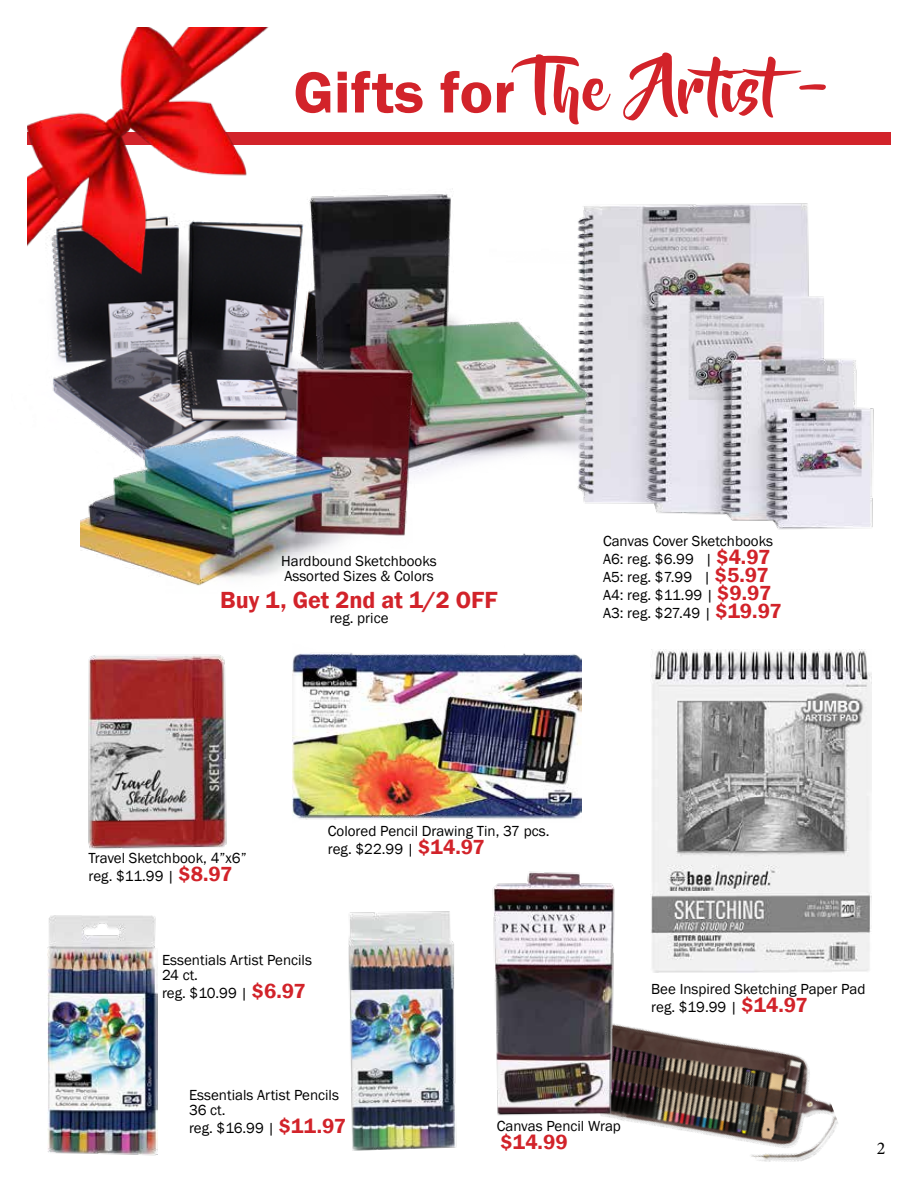
<style>
.page{position:relative;width:918px;height:1188px;background:#fff}
.page>*{position:absolute;margin:0;border:0;box-sizing:border-box;transform-origin:0 0}
.t1{font:60px "Beyond The Mountains";color:#d2232a;scale:1.05 1}
.t2{font:600 24px "Franklin Gothic";color:#d2232a}
.t3{font:600 21px "Franklin Gothic";color:#d2232a}
.t4{font:18px "Minion Pro";color:#000}
.t5{font:15px/18px "Franklin Gothic";color:#000}
.s1{font-family:"Franklin Gothic";font-weight:600}
.s2{font-weight:600;font-size:21px;color:#d2232a}
</style>
<div class="page">
<div style="left:27px;top:132px;width:864px;height:13px;background:#d2232a"></div>
<img style="left:650px;top:649px;width:221px;height:323px">
<img style="left:577px;top:203px;width:297px;height:327px">
<img style="left:48px;top:915px;width:110px;height:241px">
<img style="left:627px;top:944px;width:220px;height:218px">
<img style="left:348px;top:911px;width:109px;height:240px">
<img style="left:292px;top:653px;width:290px;height:167px">
<img style="left:492px;top:871px;width:135px;height:250px">
<img style="left:88px;top:654px;width:139px;height:196px">
<img style="left:53px;top:292px;width:248px;height:121px">
<img style="left:301px;top:194px;width:298px;height:290px">
<img style="left:81px;top:362px;width:350px;height:224px">
<img style="left:27px;top:27px;width:365px;height:265px">
<h1 class="t1" style="left:293px;top:57px;width:515px"><span class="s1">Gifts for</span> The Artist-</h1>
<p class="t5" style="left:281px;top:553px;width:157px;line-height:15px">Hardbound Sketchbooks<br>Assorted Sizes &amp; Colors</p>
<h2 class="t2" style="left:220px;top:585px;width:279px">Buy 1, Get 2nd at 1/2 OFF</h2>
<p class="t5" style="left:330px;top:609px;width:60px">reg. price</p>
<p class="t5" style="left:603px;top:532px;width:180px">Canvas Cover Sketchbooks<br>A6: reg. $6.99 | <span class="s2">$4.97<br></span>A5: reg. $7.99 | <span class="s2">$5.97<br></span>A4: reg. $11.99 | <span class="s2">$9.97<br></span>A3: reg. $27.49 | <span class="s2">$19.97</span></p>
<p class="t5" style="left:89px;top:849px;width:160px">Travel Sketchbook, 4”x6” reg. $11.99 | <span class="s2">$8.97</span></p>
<p class="t5" style="left:328px;top:822px;width:223px">Colored Pencil Drawing Tin, 37 pcs. reg. $22.99 | <span class="s2">$14.97</span></p>
<p class="t5" style="left:162px;top:953px;width:152px;line-height:15px">Essentials Artist Pencils<br>24 ct.</p>
<p class="t5" style="left:162px;top:985px;width:145px">reg. $10.99 | <span class="s2">$6.97</span></p>
<p class="t5" style="left:189px;top:1088px;width:152px;line-height:15px">Essentials Artist Pencils<br>36 ct.</p>
<p class="t5" style="left:189px;top:1120px;width:159px">reg. $16.99 | <span class="s2">$11.97</span></p>
<p class="t5" style="left:497px;top:1118px;width:126px">Canvas Pencil Wrap</p>
<h3 class="t3" style="left:501px;top:1129px;width:69px">$14.99</h3>
<p class="t5" style="left:651px;top:980px;width:216px">Bee Inspired Sketching Paper Pad reg. $19.99 | <span class="s2">$14.97</span></p>
<p class="t4" style="left:877px;top:1136px;width:10px">2</p>
</div>
